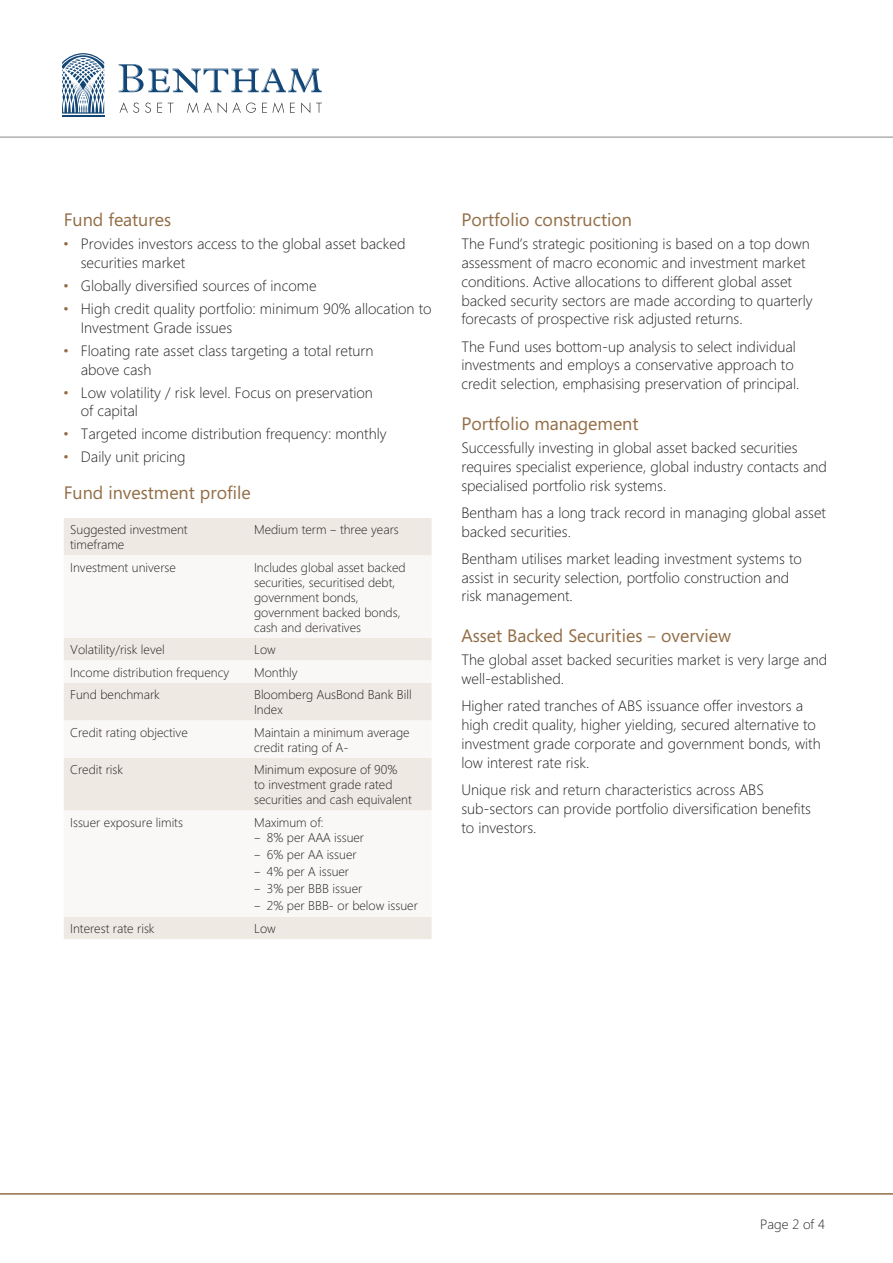
<style>
.page{position:relative;width:893px;height:1263px;background:#fff}
.page>*{position:absolute;margin:0;border:0;box-sizing:border-box;transform-origin:0 0}
.Subhead_-_Level_1{font:18px "Segoe";color:#926d46}
.Body_Text_10_12_5{font:300 15px/18.8px "Segoe";color:#231f20}
.t1{font:300 13.5px "Segoe";color:#231f20}
.Table_Text{font:300 12.75px/15px "Segoe";color:#231f20}
.s1{color:#926d46}
</style>
<div class="page">
<hr style="left:0;top:136px;width:893px;height:2px;background:#aeafb3">
<hr style="left:0;top:1193px;width:893px;height:1px;background:#926d46">
<svg style="left:119px;top:64px;width:203px;height:28px"></svg>
<svg style="left:120px;top:102px;width:19px;height:11px"></svg>
<svg style="left:145px;top:103px;width:6px;height:10px"></svg>
<svg style="left:157px;top:103px;width:5px;height:10px"></svg>
<svg style="left:168px;top:103px;width:5px;height:10px"></svg>
<svg style="left:187px;top:102px;width:25px;height:11px"></svg>
<svg style="left:218px;top:102px;width:38px;height:11px"></svg>
<svg style="left:262px;top:102px;width:22px;height:11px"></svg>
<svg style="left:290px;top:103px;width:5px;height:10px"></svg>
<svg style="left:301px;top:103px;width:9px;height:10px"></svg>
<svg style="left:316px;top:103px;width:6px;height:10px"></svg>
<hr style="left:62px;top:115px;width:42px;height:1px;background:#114676">
<svg style="left:62px;top:53px;width:42px;height:61px"></svg>
<div style="left:64px;top:518px;width:368px;height:421px;background:#efe9e3"></div>
<svg style="left:64px;top:555px;width:368px;height:361px;fill:#faf8f6"></svg>
<p class="Subhead_-_Level_1" style="left:64px;top:210px;width:109px">Fund features</p>
<p class="Body_Text_10_12_5" style="left:81px;top:235px;width:326px;text-indent:-17px"><span class="s1">•</span> Provides investors access to the global asset backed securities market</p>
<p class="Body_Text_10_12_5" style="left:64px;top:277px;width:254px"><span class="s1">•</span> Globally diversified sources of income</p>
<p class="Body_Text_10_12_5" style="left:81px;top:300px;width:352px;text-indent:-17px"><span class="s1">•</span> High credit quality portfolio: minimum 90% allocation to<br>Investment Grade issues</p>
<p class="Body_Text_10_12_5" style="left:81px;top:341px;width:294px;text-indent:-17px"><span class="s1">•</span> Floating rate asset class targeting a total return above cash</p>
<p class="Body_Text_10_12_5" style="left:81px;top:383px;width:294px;text-indent:-17px"><span class="s1">•</span> Low volatility / risk level. Focus on preservation of capital</p>
<p class="Body_Text_10_12_5" style="left:64px;top:425px;width:324px"><span class="s1">•</span> Targeted income distribution frequency: monthly</p>
<p class="Body_Text_10_12_5" style="left:64px;top:448px;width:123px"><span class="s1">•</span> Daily unit pricing</p>
<p class="Subhead_-_Level_1" style="left:64px;top:482px;width:188px">Fund investment profile</p>
<p class="Table_Text" style="left:70px;top:522px;width:119px">Suggested investment timeframe</p>
<p class="Table_Text" style="left:254px;top:522px;width:146px">Medium term – three years</p>
<p class="Table_Text" style="left:70px;top:560px;width:107px">Investment universe</p>
<p class="Table_Text" style="left:254px;top:560px;width:153px">Includes global asset backed securities, securitised debt, government bonds, government backed bonds, cash and derivatives</p>
<p class="Table_Text" style="left:70px;top:642px;width:96px">Volatility/risk level</p>
<p class="Table_Text" style="left:254px;top:642px;width:23px">Low</p>
<p class="Table_Text" style="left:70px;top:665px;width:161px">Income distribution frequency</p>
<p class="Table_Text" style="left:254px;top:665px;width:45px">Monthly</p>
<p class="Table_Text" style="left:70px;top:687px;width:91px">Fund benchmark</p>
<p class="Table_Text" style="left:254px;top:687px;width:159px">Bloomberg AusBond Bank Bill<br>Index</p>
<p class="Table_Text" style="left:70px;top:725px;width:119px">Credit rating objective</p>
<p class="Table_Text" style="left:254px;top:725px;width:157px">Maintain a minimum average credit rating of A-</p>
<p class="Table_Text" style="left:70px;top:762px;width:55px">Credit risk</p>
<p class="Table_Text" style="left:254px;top:762px;width:159px">Minimum exposure of 90%<br>to investment grade rated securities and cash equivalent</p>
<p class="Table_Text" style="left:70px;top:815px;width:114px">Issuer exposure limits</p>
<p class="Table_Text" style="left:254px;top:815px;width:71px">Maximum of:</p>
<p class="Table_Text" style="left:254px;top:830px;width:112px">– 8% per AAA issuer</p>
<p class="Table_Text" style="left:254px;top:847px;width:104px">– 6% per AA issuer</p>
<p class="Table_Text" style="left:254px;top:864px;width:97px">– 4% per A issuer</p>
<p class="Table_Text" style="left:254px;top:881px;width:110px">– 3% per BBB issuer</p>
<p class="Table_Text" style="left:254px;top:898px;width:165px">– 2% per BBB- or below issuer</p>
<p class="Table_Text" style="left:70px;top:921px;width:86px">Interest rate risk</p>
<p class="Table_Text" style="left:254px;top:921px;width:23px">Low</p>
<p class="Subhead_-_Level_1" style="left:461px;top:210px;width:172px">Portfolio construction</p>
<p class="Body_Text_10_12_5" style="left:461px;top:235px;width:353px">The Fund’s strategic positioning is based on a top down assessment of macro economic and investment market conditions. Active allocations to different global asset backed security sectors are made according to quarterly forecasts of prospective risk adjusted returns.</p>
<p class="Body_Text_10_12_5" style="left:461px;top:337px;width:340px">The Fund uses bottom-up analysis to select individual investments and employs a conservative approach to credit selection, emphasising preservation of principal.</p>
<p class="Subhead_-_Level_1" style="left:461px;top:413px;width:179px">Portfolio management</p>
<p class="Body_Text_10_12_5" style="left:461px;top:439px;width:367px">Successfully investing in global asset backed securities requires specialist experience, global industry contacts and specialised portfolio risk systems.</p>
<p class="Body_Text_10_12_5" style="left:461px;top:503px;width:366px">Bentham has a long track record in managing global asset backed securities.</p>
<p class="Body_Text_10_12_5" style="left:461px;top:549px;width:342px">Bentham utilises market leading investment systems to assist in security selection, portfolio construction and risk management.</p>
<p class="Subhead_-_Level_1" style="left:461px;top:626px;width:271px">Asset Backed Securities – overview</p>
<p class="Body_Text_10_12_5" style="left:461px;top:651px;width:367px">The global asset backed securities market is very large and well-established.</p>
<p class="Body_Text_10_12_5" style="left:461px;top:697px;width:361px">Higher rated tranches of ABS issuance offer investors a high credit quality, higher yielding, secured alternative to investment grade corporate and government bonds, with low interest rate risk.</p>
<p class="Body_Text_10_12_5" style="left:461px;top:780px;width:351px">Unique risk and return characteristics across ABS sub-sectors can provide portfolio diversification benefits to investors.</p>
<p class="t1" style="left:760px;top:1216px;width:66px">Page 2 of 4</p>
</div>
